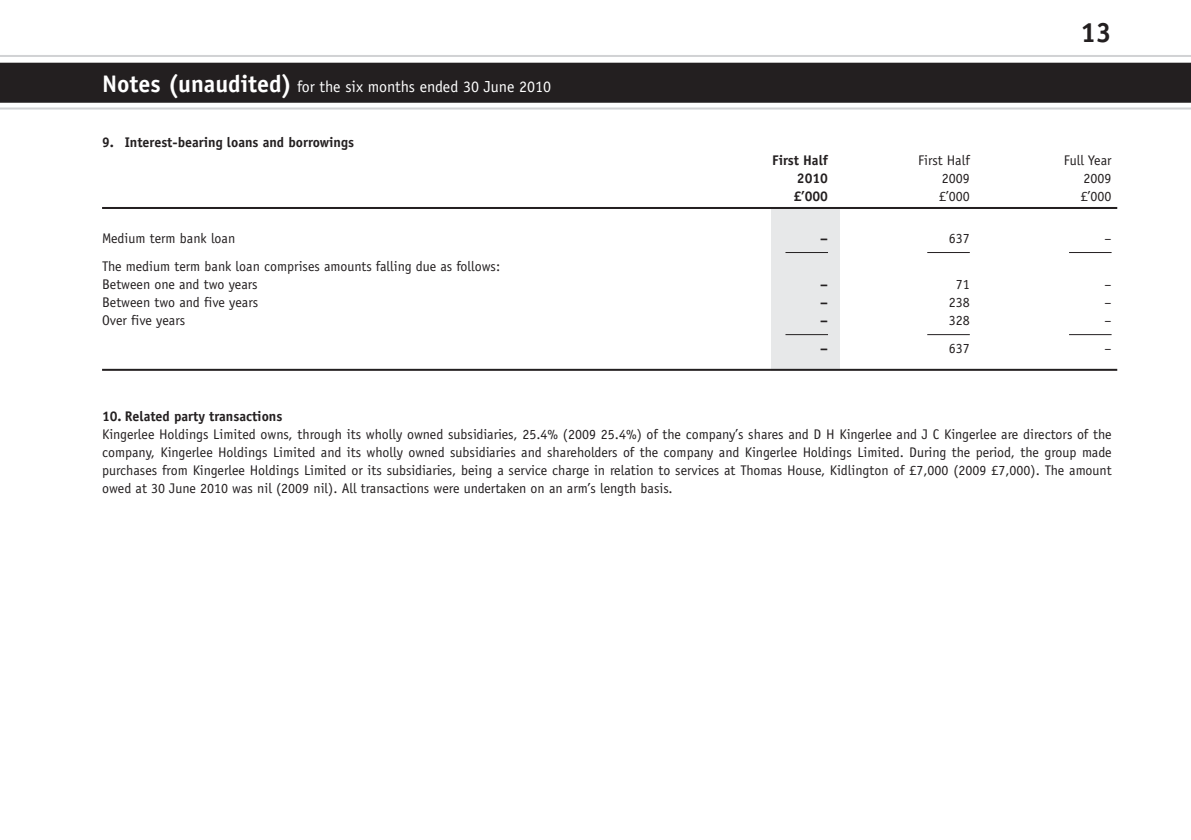
<style>
.page{position:relative;width:1191px;height:840px;background:#fff}
.page>*{position:absolute;margin:0;border:0;box-sizing:border-box;transform-origin:0 0}
.t1{font:700 28px "Officina Sans";color:#231f20}
.t2{font:16px "Officina Sans";color:#fff}
.t3{font:14px/18px "Officina Sans";color:#231f20}
.t4{font:700 14px "Officina Sans";color:#231f20}
.s1{font-weight:700;font-size:24px}
</style>
<div class="page">
<div style="left:0;top:63px;width:1191px;height:40px;background:#231f20"></div>
<hr style="left:0;top:55px;width:1191px;height:2px;background:#d1d2d4">
<hr style="left:0;top:107px;width:1191px;height:2px;background:#d1d2d4">
<div style="left:771px;top:207px;width:68px;height:163px;background:#e7e8e9"></div>
<hr style="left:102px;top:207px;width:1015px;height:2px;background:#231f20">
<hr style="left:102px;top:368px;width:1015px;height:2px;background:#231f20">
<hr style="left:785px;top:252px;width:43px;height:1px;background:#231f20">
<hr style="left:927px;top:252px;width:42px;height:1px;background:#231f20">
<hr style="left:1069px;top:252px;width:42px;height:1px;background:#231f20">
<hr style="left:785px;top:334px;width:43px;height:1px;background:#231f20">
<hr style="left:927px;top:334px;width:42px;height:1px;background:#231f20">
<hr style="left:1069px;top:334px;width:42px;height:1px;background:#231f20">
<p class="t2" style="left:102px;top:80px;width:450px"><span class="s1">Notes (unaudited)</span> for the six months ended 30 June 2010</p>
<p class="t4" style="left:102px;top:137px;width:253px">9. Interest-bearing loans and borrowings</p>
<h1 class="t1" style="left:1080px;top:22px;width:33px">13</h1>
<p class="t4" style="left:772px;top:155px;width:57px">First Half</p>
<p class="t3" style="left:918px;top:152px;width:54px">First Half</p>
<p class="t3" style="left:1063px;top:152px;width:49px">Full Year</p>
<p class="t4" style="left:797px;top:173px;width:33px">2010</p>
<p class="t3" style="left:941px;top:170px;width:29px">2009</p>
<p class="t3" style="left:1083px;top:170px;width:29px">2009</p>
<p class="t4" style="left:793px;top:191px;width:36px">£’000</p>
<p class="t3" style="left:939px;top:188px;width:32px">£’000</p>
<p class="t3" style="left:1081px;top:188px;width:32px">£’000</p>
<p class="t3" style="left:102px;top:230px;width:135px">Medium term bank loan</p>
<p class="t4" style="left:820px;top:233px;width:9px">–</p>
<p class="t3" style="left:948px;top:230px;width:22px">637</p>
<p class="t3" style="left:1104px;top:230px;width:8px">–</p>
<p class="t3" style="left:102px;top:258px;width:400px">The medium term bank loan comprises amounts falling due as follows:<br>Between one and two years</p>
<p class="t4" style="left:820px;top:279px;width:9px">–</p>
<p class="t3" style="left:955px;top:276px;width:15px">71</p>
<p class="t3" style="left:1104px;top:276px;width:8px">–</p>
<p class="t3" style="left:102px;top:294px;width:158px">Between two and five years</p>
<p class="t4" style="left:820px;top:297px;width:9px">–</p>
<p class="t3" style="left:948px;top:294px;width:22px">238</p>
<p class="t3" style="left:1104px;top:294px;width:8px">–</p>
<p class="t3" style="left:102px;top:312px;width:85px">Over five years</p>
<p class="t4" style="left:820px;top:315px;width:9px">–</p>
<p class="t3" style="left:948px;top:312px;width:22px">328</p>
<p class="t3" style="left:1104px;top:312px;width:8px">–</p>
<p class="t4" style="left:820px;top:343px;width:9px">–</p>
<p class="t3" style="left:948px;top:340px;width:22px">637</p>
<p class="t3" style="left:1104px;top:340px;width:8px">–</p>
<p class="t4" style="left:102px;top:411px;width:182px">10. Related party transactions</p>
<p class="t3" style="left:102px;top:426px;width:1011px;text-align:justify">Kingerlee Holdings Limited owns, through its wholly owned subsidiaries, 25.4% (2009 25.4%) of the company’s shares and D H Kingerlee and J C Kingerlee are directors of the company, Kingerlee Holdings Limited and its wholly owned subsidiaries and shareholders of the company and Kingerlee Holdings Limited. During the period, the group made purchases from Kingerlee Holdings Limited or its subsidiaries, being a service charge in relation to services at Thomas House, Kidlington of £7,000 (2009 £7,000). The amount owed at 30 June 2010 was nil (2009 nil). All transactions were undertaken on an arm’s length basis.</p>
</div>
